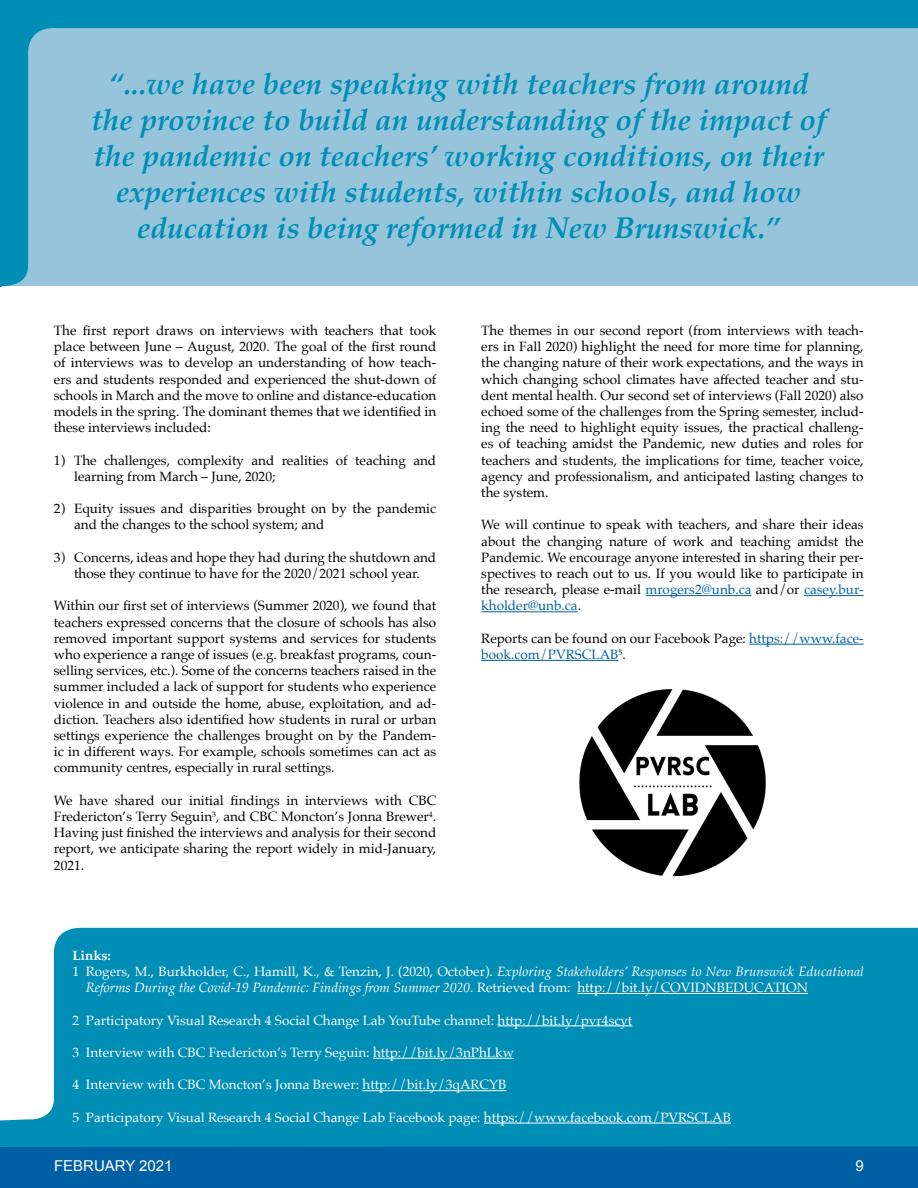
<style>
.page{position:relative;width:918px;height:1188px;background:#fff}
.page>*{position:absolute;margin:0;border:0;box-sizing:border-box;transform-origin:0 0}
.t1{font:italic 700 30px/36px "Palatino";color:#008eb7;text-align:center}
.t2{font:15px "Arial";color:#fff}
.t3{font:13.5px/16.2px "Palatino";color:#000;text-align:justify}
.t4{font:13.5px "Palatino";color:#fff}
.t5{font:italic 13.5px "Palatino";color:#fff}
.t6{font:700 13.5px "Palatino";color:#fff}
.s1{color:#0060a4}
.s2{font-style:italic}
.s3{font-style:normal}
</style>
<div class="page">
<div style="left:0;top:1147px;width:918px;height:41px;background:#0060a4"></div>
<svg style="left:0;top:0;width:918px;height:287px;background:#83bed6"></svg>
<hr style="left:646px;top:595px;width:105px;height:1px;background:#0060a4">
<hr style="left:804px;top:595px;width:60px;height:1px;background:#0060a4">
<hr style="left:481px;top:611px;width:97px;height:1px;background:#0060a4">
<hr style="left:749px;top:644px;width:115px;height:1px;background:#0060a4">
<hr style="left:481px;top:660px;width:137px;height:1px;background:#0060a4">
<div style="left:0;top:928px;width:918px;height:219px;background:#008eb7"></div>
<hr style="left:577px;top:993px;width:231px;height:1px;background:#fff">
<hr style="left:498px;top:1025px;width:134px;height:1px;background:#fff">
<hr style="left:373px;top:1058px;width:141px;height:1px;background:#fff">
<hr style="left:362px;top:1090px;width:144px;height:1px;background:#fff">
<hr style="left:484px;top:1123px;width:247px;height:1px;background:#fff">
<img style="left:579px;top:689px;width:187px;height:188px">
<p class="t1" style="left:91px;top:65px;width:736px">“...we have been speaking with teachers from around the province to build an understanding of the impact of the pandemic on teachers’ working conditions, on their experiences with students, within schools, and how education is being reformed in New Brunswick.”</p>
<p class="t3" style="left:54px;top:322px;width:384px">The first report draws on interviews with teachers that took place between June – August, 2020. The goal of the first round of interviews was to develop an understanding of how teach&shy;ers and students responded and experienced the shut-down of schools in March and the move to online and distance-education models in the spring. The dominant themes that we identified in these interviews included:</p>
<p class="t3" style="left:74px;top:452px;width:364px;text-indent:-20px">1) The challenges, complexity and realities of teaching and learning from March – June, 2020;</p>
<p class="t3" style="left:74px;top:500px;width:364px;text-indent:-20px">2) Equity issues and disparities brought on by the pandemic and the changes to the school system; and</p>
<p class="t3" style="left:54px;top:549px;width:384px;text-align:center">3) Concerns, ideas and hope they had during the shutdown and those they continue to have for the 2020/2021 school year.</p>
<p class="t3" style="left:54px;top:598px;width:384px">Within our first set of interviews (Summer 2020), we found that teachers expressed concerns that the closure of schools has also removed important support systems and services for students who experience a range of issues (e.g. breakfast programs, coun&shy;selling services, etc.). Some of the concerns teachers raised in the summer included a lack of support for students who experience violence in and outside the home, abuse, exploitation, and ad&shy;diction. Teachers also identified how students in rural or urban settings experience the challenges brought on by the Pandem&shy;ic in different ways. For example, schools sometimes can act as community centres, especially in rural settings.</p>
<p class="t3" style="left:54px;top:792px;width:384px">We have shared our initial findings in interviews with CBC Fredericton’s Terry Seguin<sup>3</sup>, and CBC Moncton’s Jonna Brewer<sup>4</sup>.<br>Having just finished the interviews and analysis for their second report, we anticipate sharing the report widely in mid-January, 2021.</p>
<p class="t3" style="left:481px;top:322px;width:384px">The themes in our second report (from interviews with teach&shy;ers in Fall 2020) highlight the need for more time for planning, the changing nature of their work expectations, and the ways in which changing school climates have affected teacher and stu&shy;dent mental health. Our second set of interviews (Fall 2020) also echoed some of the challenges from the Spring semester, includ&shy;ing the need to highlight equity issues, the practical challeng&shy;es of teaching amidst the Pandemic, new duties and roles for teachers and students, the implications for time, teacher voice, agency and professionalism, and anticipated lasting changes to the system.</p>
<p class="t3" style="left:481px;top:517px;width:384px">We will continue to speak with teachers, and share their ideas about the changing nature of work and teaching amidst the Pandemic. We encourage anyone interested in sharing their per&shy;spectives to reach out to us. If you would like to participate in the research, please e-mail <span class="s1">mrogers2@unb.ca</span> and/or <span class="s1">casey.bur&shy;kholder@unb.ca</span>.</p>
<p class="t3" style="left:481px;top:630px;width:384px">Reports can be found on our Facebook Page: <span class="s1">https://www.face&shy;book.com/PVRSCLAB</span><sup>5</sup>.</p>
<p class="t6" style="left:72px;top:944px;width:40px">Links:</p>
<p class="t4" style="left:72px;top:960px;width:793px">1 Rogers, M., Burkholder, C., Hamill, K., &amp; Tenzin, J. (2020, October). <span class="s2">Exploring Stakeholders’ Responses to New Brunswick Educational</span></p>
<p class="t5" style="left:86px;top:976px;width:724px">Reforms During the Covid-19 Pandemic: Findings from Summer 2020<span class="s3">. Retrieved from: http://bit.ly/COVIDNBEDUCATION</span></p>
<p class="t4" style="left:72px;top:1009px;width:561px">2 Participatory Visual Research 4 Social Change Lab YouTube channel: http://bit.ly/pvr4scyt</p>
<p class="t4" style="left:72px;top:1041px;width:443px">3 Interview with CBC Fredericton’s Terry Seguin: http://bit.ly/3nPhLkw</p>
<p class="t4" style="left:72px;top:1073px;width:436px">4 Interview with CBC Moncton’s Jonna Brewer: http://bit.ly/3qARCYB</p>
<p class="t4" style="left:72px;top:1106px;width:660px">5 Participatory Visual Research 4 Social Change Lab Facebook page: https://www.facebook.com/PVRSCLAB</p>
<p class="t2" style="left:54px;top:1156px;width:120px">FEBRUARY 2021</p>
<p class="t2" style="left:856px;top:1156px;width:10px">9</p>
</div>
